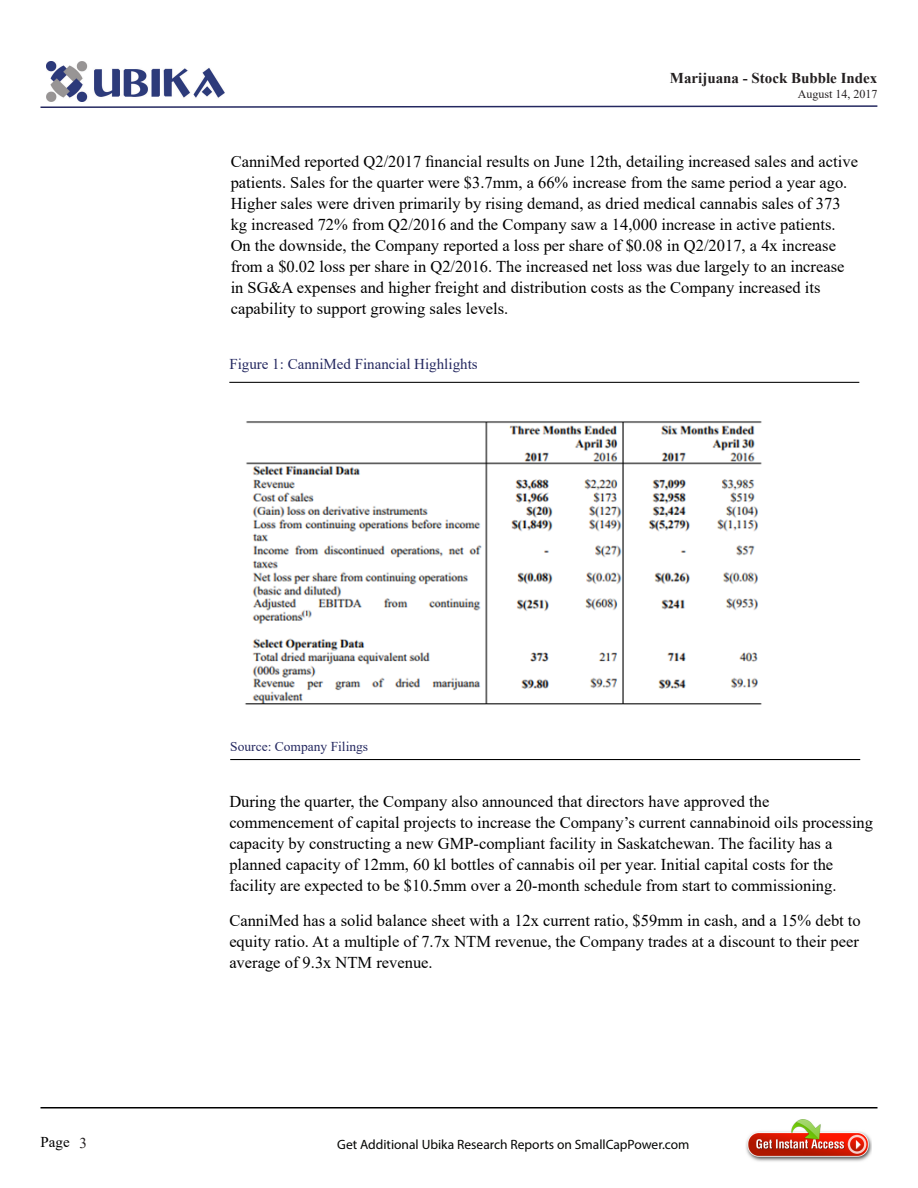
<style>
.page{position:relative;width:918px;height:1188px;background:#fff}
.page>*{position:absolute;margin:0;border:0;box-sizing:border-box;transform-origin:0 0}
.Heading_2{font:16.5px/21px "Times New Roman";color:#000}
.Body_text{font:15px "Times New Roman";color:#242860}
.t1{font:700 15px "Times New Roman";color:#231f20}
.t2{font:15px "Times New Roman";color:#000}
.t3{font:13.5px "Myriad Pro";color:#040503}
.Body_text-2{font:13.5px "Times New Roman";color:#242860}
.t4{font:12px "Times New Roman";color:#231f20}
.s1{color:#231f20}
</style>
<div class="page">
<img style="left:47px;top:61px;width:178px;height:41px">
<svg style="left:40px;top:105px;width:838px;height:3px"></svg>
<hr style="left:40px;top:1107px;width:838px;height:1px;background:#000">
<img style="left:746px;top:1120px;width:126px;height:42px">
<hr style="left:229px;top:382px;width:630px;height:1px;background:#000">
<hr style="left:230px;top:759px;width:630px;height:1px;background:#000">
<img style="left:245px;top:421px;width:517px;height:284px">
<p class="t1" style="left:670px;top:68px;width:209px">Marijuana - Stock Bubble Index</p>
<p class="t4" style="left:798px;top:85px;width:81px">August 14, 2017</p>
<p class="Heading_2" style="left:231px;top:150px;width:629px">CanniMed reported Q2/2017 financial results on June 12th, detailing increased sales and active patients. Sales for the quarter were $3.7mm, a 66% increase from the same period a year ago.<br>Higher sales were driven primarily by rising demand, as dried medical cannabis sales of 373 kg increased 72% from Q2/2016 and the Company saw a 14,000 increase in active patients.<br>On the downside, the Company reported a loss per share of $0.08 in Q2/2017, a 4x increase from a $0.02 loss per share in Q2/2016. The increased net loss was due largely to an increase in SG&amp;A expenses and higher freight and distribution costs as the Company increased its capability to support growing sales levels.</p>
<p class="Body_text" style="left:229px;top:353px;width:250px">Figure 1: CanniMed Financial Highlights</p>
<p class="Body_text-2" style="left:230px;top:737px;width:140px">Source: Company Filings</p>
<p class="Heading_2" style="left:229px;top:791px;width:645px">During the quarter, the Company also announced that directors have approved the commencement of capital projects to increase the Company’s current cannabinoid oils processing capacity by constructing a new GMP-compliant facility in Saskatchewan. The facility has a planned capacity of 12mm, 60 kl bottles of cannabis oil per year. Initial capital costs for the facility are expected to be $10.5mm over a 20-month schedule from start to commissioning.</p>
<p class="Heading_2" style="left:229px;top:909px;width:633px;text-align:justify">CanniMed has a solid balance sheet with a 12x current ratio, $59mm in cash, and a 15% debt to equity ratio. At a multiple of 7.7x NTM revenue, the Company trades at a discount to their peer average of 9.3x NTM revenue.</p>
<p class="t2" style="left:40px;top:1132px;width:48px">Page <span class="s1">3</span></p>
<p class="t3" style="left:337px;top:1136px;width:354px">Get Additional Ubika Research Reports on SmallCapPower.com</p>
</div>
